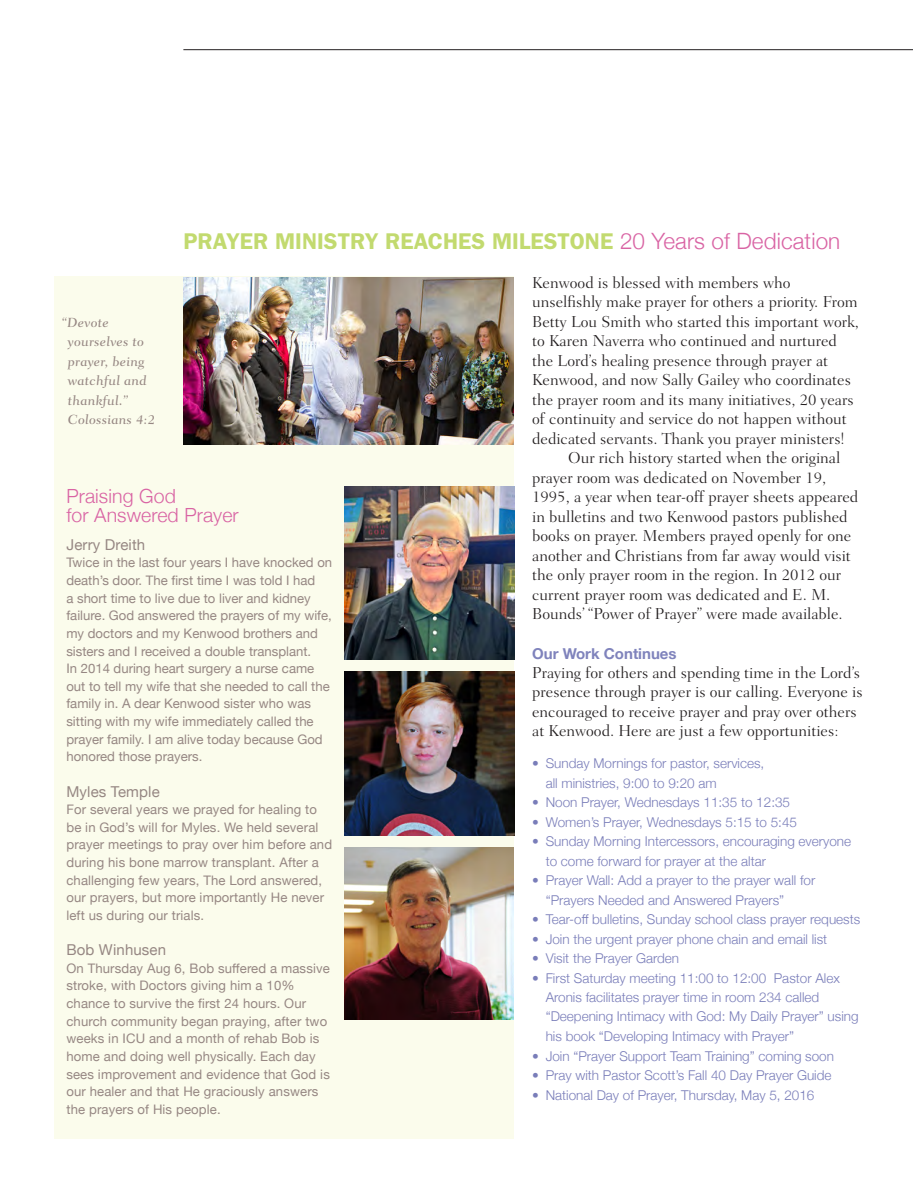
<style>
.page{position:relative;width:913px;height:1188px;background:#fff}
.page>*{position:absolute;margin:0;border:0;box-sizing:border-box;transform-origin:0 0}
.BT_reg{font:600 22.8px "ITC Franklin Gothic Std";color:#c2da6f}
.BT_reg-2{font:300 19.5px/19.5px "Helvetica Neue";letter-spacing:.005em;color:#d964a4}
.BT_reg-3{font:300 16.2px/19.5px "Fairfield LT Std";color:#231f20}
.BT_reg_ind{font:300 16.2px/19.5px "Fairfield LT Std";color:#231f20}
.BT_boxed_clay{font:15px "Helvetica Neue";letter-spacing:.01em;color:#968783}
.HD_boxed{font:700 15px "Helvetica Neue";color:#7f83bc}
.BT_boxed_sans_BL{font:300 13.5px/19.5px "Helvetica Neue";color:#797db9}
.PG1_quote{font:13.5px/19.5px "Fairfield LT Std Caption Med";letter-spacing:.01em;color:#968783}
.BT_boxed_clay-2{font:13.2px/17.7px "Helvetica Neue";letter-spacing:.01em;color:#968783}
.s1{font-family:"Helvetica Neue";font-weight:300;font-size:22.5px;color:#d964a4}
</style>
<div class="page">
<div style="left:54px;top:276px;width:460px;height:862px;background:#fbfcec"></div>
<img style="left:183px;top:278px;width:331px;height:167px">
<img style="left:344px;top:486px;width:170px;height:173px">
<img style="left:344px;top:671px;width:170px;height:164px">
<img style="left:344px;top:847px;width:170px;height:173px">
<hr style="left:183px;top:49px;width:730px;height:1px;background:#231f20">
<p class="BT_reg" style="left:183px;top:228px;width:658px">PRAYER MINISTRY REACHES MILESTONE <span class="s1">20 Years of Dedication</span></p>
<p class="PG1_quote" style="left:68px;top:313px;width:89px;text-indent:-6px">“Devote yourselves to prayer, being watchful and thankful.”<br>Colossians 4:2</p>
<p class="BT_reg-2" style="left:66px;top:485px;width:174px">Praising God<br>for Answered Prayer</p>
<p class="BT_boxed_clay" style="left:66px;top:534px;width:80px">Jerry Dreith</p>
<p class="BT_boxed_clay-2" style="left:66px;top:555px;width:267px">Twice in the last four years I have knocked on death’s door. The first time I was told I had<br>a short time to live due to liver and kidney failure. God answered the prayers of my wife, my doctors and my Kenwood brothers and sisters and I received a double transplant.<br>In 2014 during heart surgery a nurse came out to tell my wife that she needed to call the family in. A dear Kenwood sister who was sitting with my wife immediately called the prayer family. I am alive today because God honored those prayers.</p>
<p class="BT_boxed_clay" style="left:66px;top:780px;width:95px">Myles Temple</p>
<p class="BT_boxed_clay-2" style="left:66px;top:801px;width:267px">For several years we prayed for healing to be in God’s will for Myles. We held several prayer meetings to pray over him before and during his bone marrow transplant. After a challenging few years, The Lord answered, our prayers, but more importantly He never left us during our trials.</p>
<p class="BT_boxed_clay" style="left:66px;top:939px;width:101px">Bob Winhusen</p>
<p class="BT_boxed_clay-2" style="left:66px;top:960px;width:265px">On Thursday Aug 6, Bob suffered a massive stroke, with Doctors giving him a 10% chance to survive the first 24 hours. Our church community began praying, after two weeks in ICU and a month of rehab Bob is home and doing well physically. Each day sees improvement and evidence that God is our healer and that He graciously answers the prayers of His people.</p>
<p class="BT_reg-3" style="left:532px;top:273px;width:328px">Kenwood is blessed with members who unselfishly make prayer for others a priority. From Betty Lou Smith who started this important work, to Karen Naverra who continued and nurtured the Lord’s healing presence through prayer at Kenwood, and now Sally Gailey who coordinates the prayer room and its many initiatives, 20 years of continuity and service do not happen without dedicated servants. Thank you prayer ministers!</p>
<p class="BT_reg_ind" style="left:532px;top:448px;width:328px;text-indent:36px">Our rich history started when the original prayer room was dedicated on November 19, 1995, a year when tear-off prayer sheets appeared in bulletins and two Kenwood pastors published books on prayer. Members prayed openly for one another and Christians from far away would visit the only prayer room in the region. In 2012 our current prayer room was dedicated and E. M.<br>Bounds’ “Power of Prayer” were made available.</p>
<p class="HD_boxed" style="left:532px;top:641px;width:146px">Our Work Continues</p>
<p class="BT_reg-3" style="left:532px;top:663px;width:332px">Praying for others and spending time in the Lord’s presence through prayer is our calling. Everyone is encouraged to receive prayer and pray over others at Kenwood. Here are just a few opportunities:</p>
<p class="BT_boxed_sans_BL" style="left:546px;top:753px;width:220px;text-indent:-14px">• Sunday Mornings for pastor, services, all ministries, 9:00 to 9:20 am</p>
<p class="BT_boxed_sans_BL" style="left:532px;top:792px;width:259px">• Noon Prayer, Wednesdays 11:35 to 12:35</p>
<p class="BT_boxed_sans_BL" style="left:532px;top:811px;width:266px">• Women’s Prayer, Wednesdays 5:15 to 5:45</p>
<p class="BT_boxed_sans_BL" style="left:546px;top:831px;width:307px;text-indent:-14px">• Sunday Morning Intercessors, encouraging everyone to come forward for prayer at the altar</p>
<p class="BT_boxed_sans_BL" style="left:546px;top:870px;width:271px;text-indent:-14px">• Prayer Wall: Add a prayer to the prayer wall for “Prayers Needed and Answered Prayers”</p>
<p class="BT_boxed_sans_BL" style="left:532px;top:909px;width:330px">• Tear-off bulletins, Sunday school class prayer requests</p>
<p class="BT_boxed_sans_BL" style="left:532px;top:928px;width:297px">• Join the urgent prayer phone chain and email list</p>
<p class="BT_boxed_sans_BL" style="left:532px;top:948px;width:148px">• Visit the Prayer Garden</p>
<p class="BT_boxed_sans_BL" style="left:546px;top:967px;width:314px;text-indent:-14px">• First Saturday meeting 11:00 to 12:00 Pastor Alex Aronis facilitates prayer time in room 234 called “Deepening Intimacy with God: My Daily Prayer” using his book “Developing Intimacy with Prayer”</p>
<p class="BT_boxed_sans_BL" style="left:532px;top:1045px;width:303px">• Join “Prayer Support Team Training” coming soon</p>
<p class="BT_boxed_sans_BL" style="left:532px;top:1065px;width:301px">• Pray with Pastor Scott’s Fall 40 Day Prayer Guide</p>
<p class="BT_boxed_sans_BL" style="left:532px;top:1084px;width:284px">• National Day of Prayer, Thursday, May 5, 2016</p>
</div>
